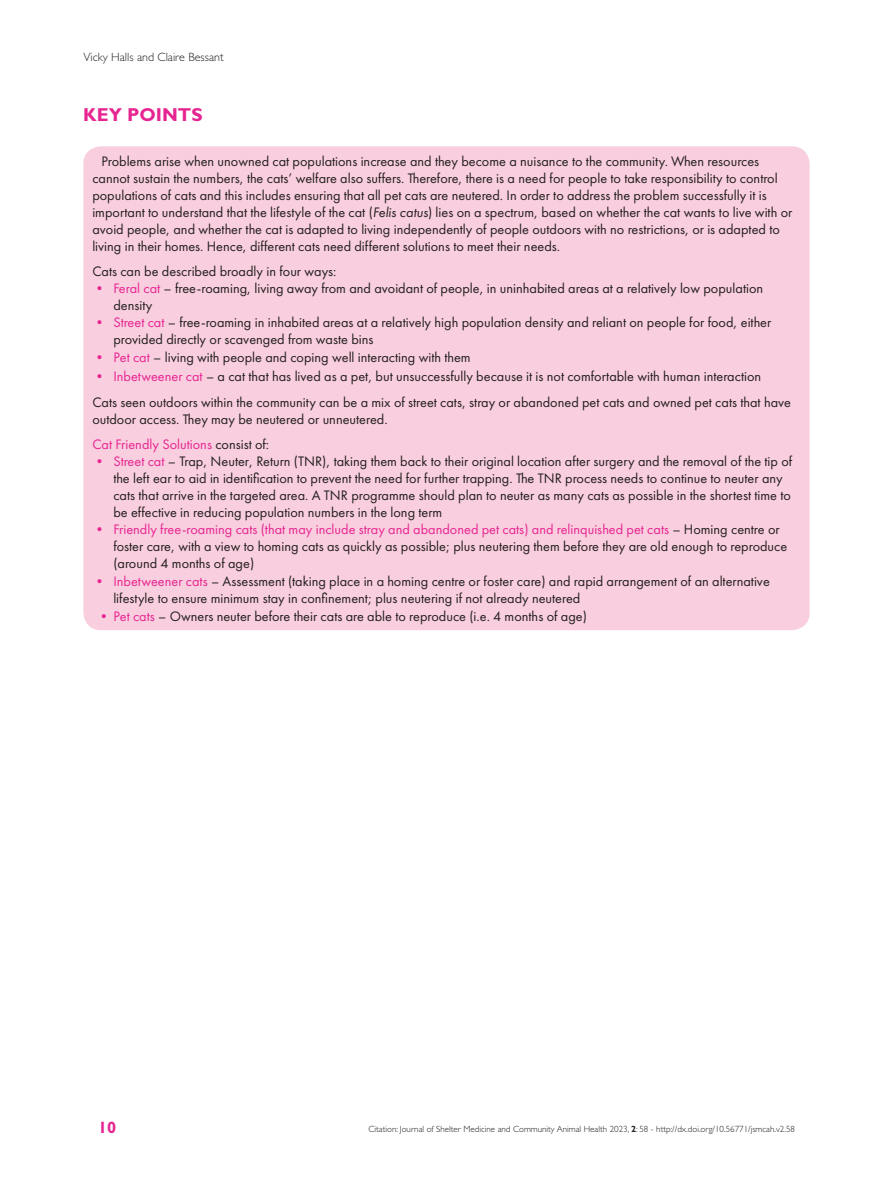
<style>
.page{position:relative;width:893px;height:1191px;background:#fff}
.page>*{position:absolute;margin:0;border:0;box-sizing:border-box;transform-origin:0 0}
.Head_1{font:700 18.75px "Gill Sans Std";color:#e72592}
.t1{font:700 16.5px "Gill Sans Std";color:#e72592}
.TX{font:14.25px/16.8px "Futura PT";color:#231f20}
.TX-2{font:14.25px "Futura PT";color:#e72592}
.t2{font:300 12px "Gill Sans Std";color:#231f20}
.t3{font:300 9px "Gill Sans Std";color:#231f20}
.s1{font-style:italic}
.s2{color:#e72592}
.s3{color:#231f20}
.s4{font-weight:700}
</style>
<div class="page">
<div style="left:83px;top:146px;width:727px;height:484px;background:#f9cede;border-radius:18px"></div>
<p class="t2" style="left:83px;top:50px;width:142px">Vicky Halls and Claire Bessant</p>
<p class="Head_1" style="left:83px;top:104px;width:121px">KEY POINTS</p>
<p class="TX" style="left:92px;top:153px;width:701px;text-indent:9px">Problems arise when unowned cat populations increase and they become a nuisance to the community. When resources cannot sustain the numbers, the cats’ welfare also suffers. Therefore, there is a need for people to take responsibility to control populations of cats and this includes ensuring that all pet cats are neutered. In order to address the problem successfully it is important to understand that the lifestyle of the cat (<span class="s1">Felis catus</span>) lies on a spectrum, based on whether the cat wants to live with or avoid people, and whether the cat is adapted to living independently of people outdoors with no restrictions, or is adapted to living in their homes. Hence, different cats need different solutions to meet their needs.</p>
<p class="TX" style="left:92px;top:263px;width:246px">Cats can be described broadly in four ways:</p>
<p class="TX" style="left:113px;top:280px;width:651px;text-indent:-21px"><span class="s2">• Feral cat</span> – free-roaming, living away from and avoidant of people, in uninhabited areas at a relatively low population density</p>
<p class="TX" style="left:113px;top:314px;width:659px;text-indent:-21px"><span class="s2">• Street cat</span> – free-roaming in inhabited areas at a relatively high population density and reliant on people for food, either provided directly or scavenged from waste bins</p>
<p class="TX" style="left:92px;top:349px;width:380px"><span class="s2">• Pet cat</span> – living with people and coping well interacting with them</p>
<p class="TX" style="left:92px;top:367px;width:670px"><span class="s2">• Inbetweener cat</span> – a cat that has lived as a pet, but unsuccessfully because it is not comfortable with human interaction</p>
<p class="TX" style="left:92px;top:393px;width:700px">Cats seen outdoors within the community can be a mix of street cats, stray or abandoned pet cats and owned pet cats that have outdoor access. They may be neutered or unneutered.</p>
<p class="TX-2" style="left:92px;top:436px;width:178px">Cat Friendly Solutions <span class="s3">consist of:</span></p>
<p class="TX" style="left:113px;top:453px;width:680px;text-indent:-21px"><span class="s2">• Street cat</span> – Trap, Neuter, Return (TNR), taking them back to their original location after surgery and the removal of the tip of the left ear to aid in identification to prevent the need for further trapping. The TNR process needs to continue to neuter any cats that arrive in the targeted area. A TNR programme should plan to neuter as many cats as possible in the shortest time to be effective in reducing population numbers in the long term</p>
<p class="TX" style="left:113px;top:520px;width:675px;text-indent:-21px"><span class="s2">• Friendly free-roaming cats (that may include stray and abandoned pet cats) and relinquished pet cats</span> – Homing centre or foster care, with a view to homing cats as quickly as possible; plus neutering them before they are old enough to reproduce (around 4 months of age)</p>
<p class="TX" style="left:113px;top:573px;width:658px;text-indent:-21px"><span class="s2">• Inbetweener cats</span> – Assessment (taking place in a homing centre or foster care) and rapid arrangement of an alternative lifestyle to ensure minimum stay in confinement; plus neutering if not already neutered</p>
<p class="TX" style="left:97px;top:608px;width:492px"><span class="s2">• Pet cats</span> – Owners neuter before their cats are able to reproduce (i.e. 4 months of age)</p>
<p class="t1" style="left:98px;top:1117px;width:20px">10</p>
<p class="t3" style="left:368px;top:1124px;width:428px">Citation: Journal of Shelter Medicine and Community Animal Health 2023, <span class="s4">2</span>: 58 - http://dx.doi.org/10.56771/jsmcah.v2.58</p>
</div>
